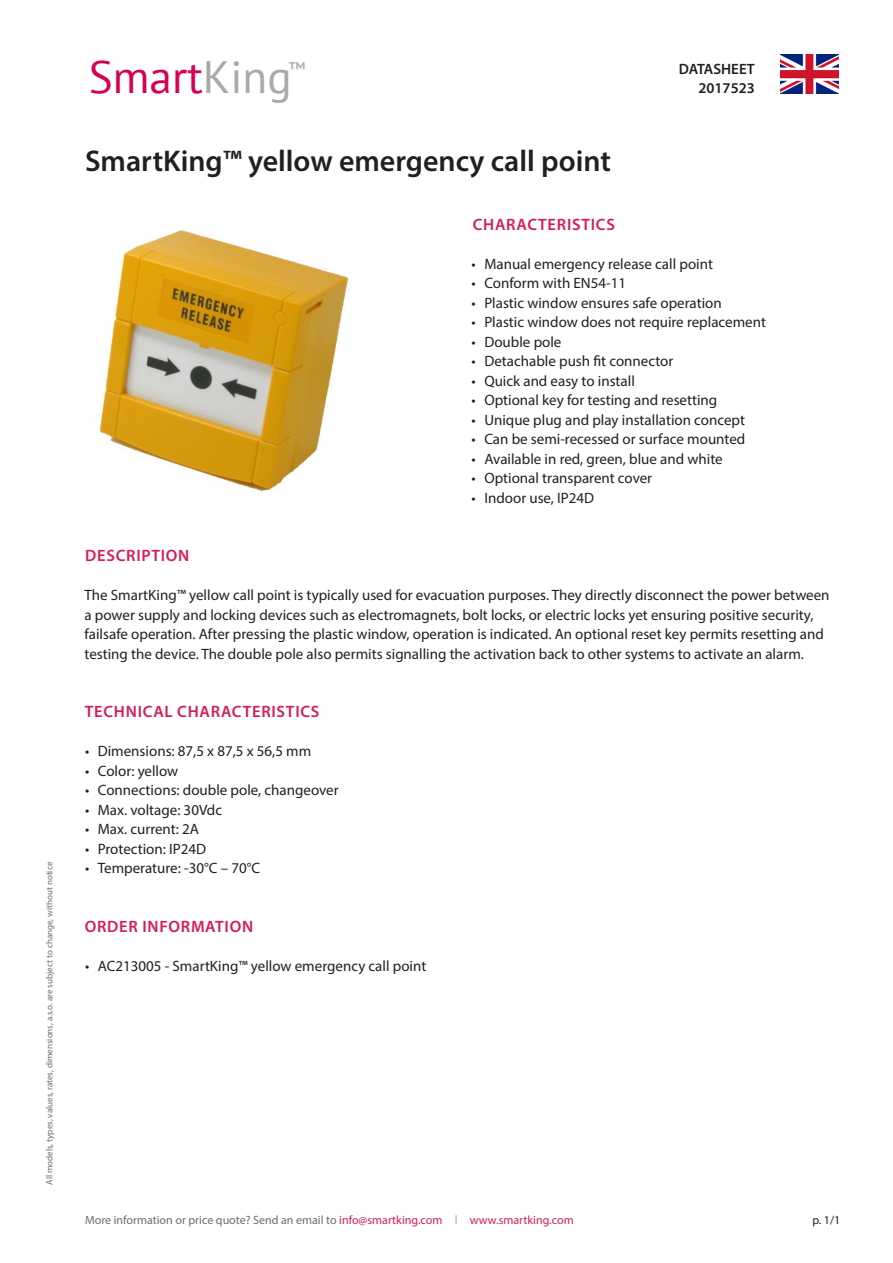
<style>
.page{position:relative;width:893px;height:1263px;background:#fff}
.page>*{position:absolute;margin:0;border:0;box-sizing:border-box;transform-origin:0 0}
.t1{font:45.3px "PT Sans";color:#d80053}
.Titel{font:600 30px "Myriad Pro";color:#231f20}
.t2{font:19.5px "PT Sans";color:#a9a8aa}
.Subititel{font:600 16.5px "Myriad Pro";letter-spacing:.045em;color:#d61b5b}
.t3{font:15px/19.5px "Myriad Pro";color:#231f20}
.t4{font:600 15px/19.5px "Myriad Pro";color:#231f20;text-align:right}
.t5{font:12px "Myriad Pro";color:#6c6d70}
.smartking{font:12px "Myriad Pro";color:#d61b5b}
.page{font:12px "Myriad Pro";color:#231f20}
.disclaimer{font:9px "Myriad Pro";color:#6c6d70}
.s1{color:#a9a8aa}
.s2{color:#d61b5b}
</style>
<div class="page">
<img style="left:780px;top:54px;width:59px;height:39px">
<img style="left:99px;top:230px;width:250px;height:262px">
<p class="disclaimer" style="left:44px;top:1185px;width:324px;rotate:-90deg">All models, types, values, rates, dimensions, a.s.o. are subject to change, without notice</p>
<h1 class="t1" style="left:89px;top:48px;width:204px">Smart<span class="s1">King</span></h1>
<h3 class="t2" style="left:288px;top:57px;width:19px">™</h3>
<p class="t4" style="left:679px;top:58px;width:78px">DATASHEET<br>2017523</p>
<p class="Titel" style="left:85px;top:142px;width:527px">SmartKing™ yellow emergency call point</p>
<p class="Subititel" style="left:473px;top:213px;width:144px">CHARACTERISTICS</p>
<p class="Subititel" style="left:85px;top:545px;width:106px">DESCRIPTION</p>
<p class="t3" style="left:472px;top:253px;width:243px">• Manual emergency release call point</p>
<p class="t3" style="left:472px;top:273px;width:156px">• Conform with EN54-11</p>
<p class="t3" style="left:472px;top:292px;width:252px">• Plastic window ensures safe operation</p>
<p class="t3" style="left:472px;top:312px;width:296px">• Plastic window does not require replacement</p>
<p class="t3" style="left:472px;top:331px;width:91px">• Double pole</p>
<p class="t3" style="left:472px;top:351px;width:203px">• Detachable push fit connector</p>
<p class="t3" style="left:472px;top:370px;width:165px">• Quick and easy to install</p>
<p class="t3" style="left:472px;top:390px;width:247px">• Optional key for testing and resetting</p>
<p class="t3" style="left:472px;top:409px;width:275px">• Unique plug and play installation concept</p>
<p class="t3" style="left:472px;top:429px;width:275px">• Can be semi-recessed or surface mounted</p>
<p class="t3" style="left:472px;top:448px;width:253px">• Available in red, green, blue and white</p>
<p class="t3" style="left:472px;top:468px;width:182px">• Optional transparent cover</p>
<p class="t3" style="left:472px;top:487px;width:124px">• Indoor use, IP24D</p>
<p class="t3" style="left:85px;top:585px;width:747px">The SmartKing™ yellow call point is typically used for evacuation purposes. They directly disconnect the power between a power supply and locking devices such as electromagnets, bolt locks, or electric locks yet ensuring positive security, failsafe operation. After pressing the plastic window, operation is indicated. An optional reset key permits resetting and testing the device. The double pole also permits signalling the activation back to other systems to activate an alarm.</p>
<p class="Subititel" style="left:85px;top:701px;width:236px">TECHNICAL CHARACTERISTICS</p>
<p class="t3" style="left:85px;top:741px;width:228px">• Dimensions: 87,5 x 87,5 x 56,5 mm</p>
<p class="t3" style="left:85px;top:760px;width:95px">• Color: yellow</p>
<p class="t3" style="left:85px;top:780px;width:255px">• Connections: double pole, changeover</p>
<p class="t3" style="left:85px;top:799px;width:139px">• Max. voltage: 30Vdc</p>
<p class="t3" style="left:85px;top:819px;width:115px">• Max. current: 2A</p>
<p class="t3" style="left:85px;top:838px;width:123px">• Protection: IP24D</p>
<p class="t3" style="left:85px;top:858px;width:177px">• Temperature: -30°C – 70°C</p>
<p class="Subititel" style="left:85px;top:915px;width:170px">ORDER INFORMATION</p>
<p class="t3" style="left:85px;top:955px;width:343px">• AC213005 - SmartKing™ yellow emergency call point</p>
<p class="t5" style="left:85px;top:1213px;width:359px">More information or price quote? Send an email to <span class="s2">info@smartking.com</span></p>
<p class="disclaimer" style="left:455px;top:1214px;width:4px">|</p>
<p class="smartking" style="left:470px;top:1213px;width:105px">www.smartking.com</p>
<p class="page" style="left:812px;top:1213px;width:29px">p. 1/1</p>
</div>
